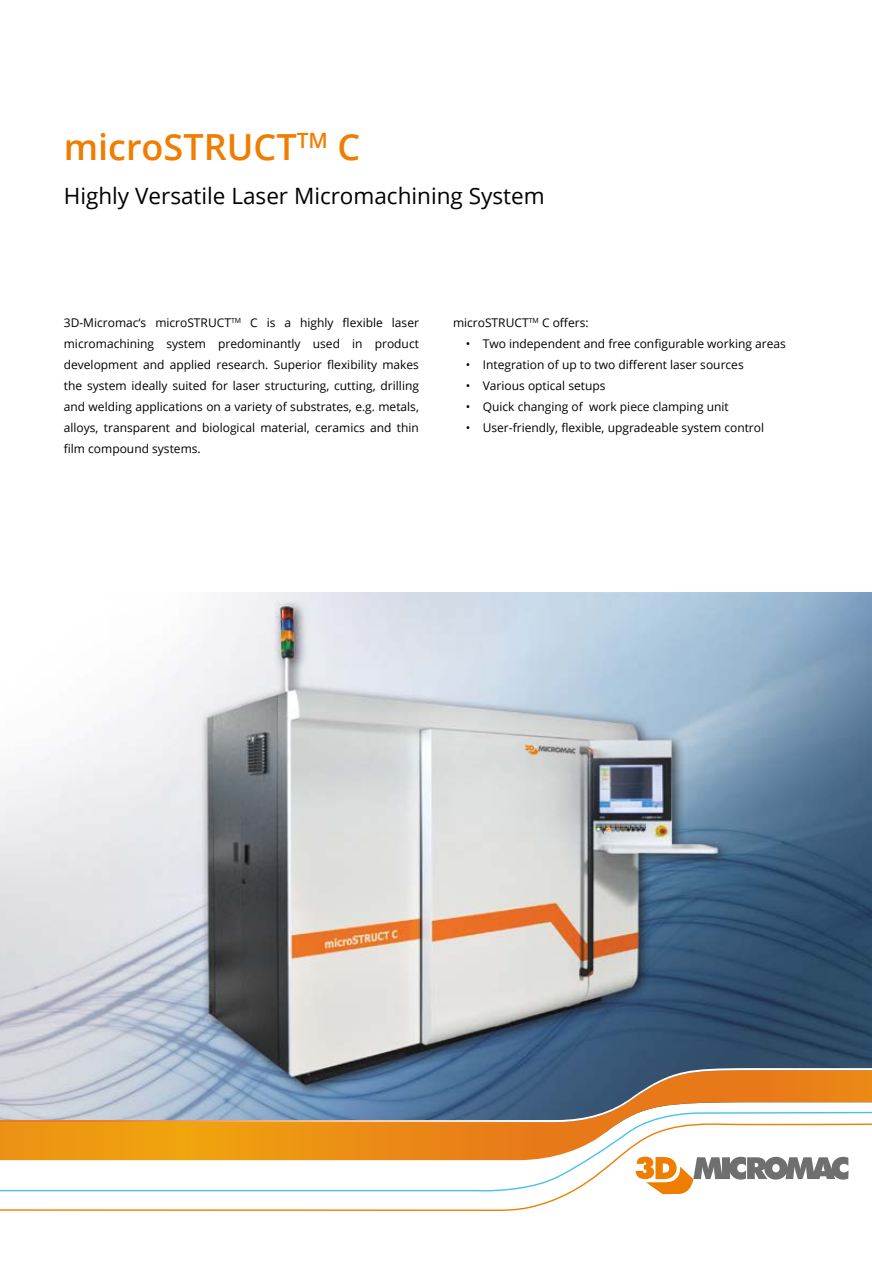
<style>
.page{position:relative;width:872px;height:1263px;background:#fff}
.page>*{position:absolute;margin:0;border:0;box-sizing:border-box;transform-origin:0 0}
.t1{font:600 36px "Open Sans";color:#ef7d00}
.t2{font:22.5px "Open Sans";color:#000}
.t3{font:12px/21px "Open Sans";color:#000;text-align:justify}
</style>
<div class="page">
<img style="left:0;top:592px;width:872px;height:476px">
<img style="left:0;top:1068px;width:872px;height:44px">
<svg style="left:0;top:1112px;width:872px;height:11px"></svg>
<svg style="left:0;top:1123px;width:872px;height:88px"></svg>
<h1 class="t1" style="left:64px;top:122px;width:298px">microSTRUCT<sup>TM</sup> C</h1>
<h2 class="t2" style="left:64px;top:180px;width:482px">Highly Versatile Laser Micromachining System</h2>
<p class="t3" style="left:64px;top:312px;width:357px">3D-Micromac‘s microSTRUCT<sup>TM</sup> C is a highly flexible laser micromachining system predominantly used in product development and applied research. Superior flexibility makes the system ideally suited for laser structuring, cutting, drilling and welding applications on a variety of substrates, e.g. metals, alloys, transparent and biological material, ceramics and thin film compound systems.</p>
<p class="t3" style="left:453px;top:312px;width:137px">microSTRUCT<sup>TM</sup> C offers:</p>
<p class="t3" style="left:466px;top:333px;width:321px">• Two independent and free configurable working areas</p>
<p class="t3" style="left:466px;top:354px;width:279px">• Integration of up to two different laser sources</p>
<p class="t3" style="left:466px;top:375px;width:141px">• Various optical setups</p>
<p class="t3" style="left:466px;top:396px;width:264px">• Quick changing of work piece clamping unit</p>
<p class="t3" style="left:466px;top:417px;width:300px">• User-friendly, flexible, upgradeable system control</p>
</div>
